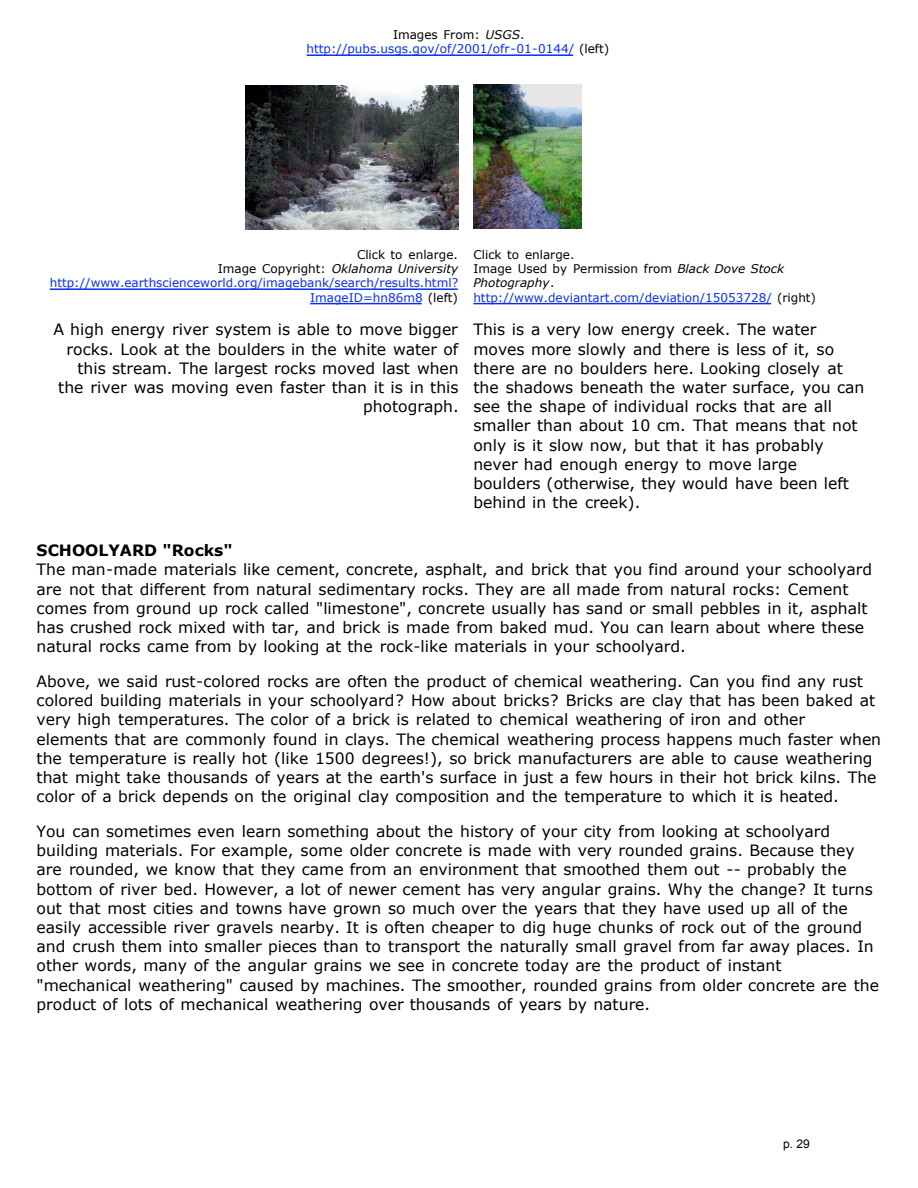
<style>
.page{position:relative;width:918px;height:1188px;background:#fff}
.page>*{position:absolute;margin:0;border:0;box-sizing:border-box;transform-origin:0 0}
.t1{font:15.6px/19.2px "Verdana";color:#000}
.t2{font:12px/14.4px "Verdana";color:#092df1;text-align:center}
.t3{font:12px/14.4px "Verdana";color:#000}
.t4{font:12px "Arial";color:#000}
.s1{color:#000}
.s2{font-style:italic;color:#000}
.s3{font-style:italic}
.s4{color:#092df1}
.s5{font-weight:700}
</style>
<div class="page">
<hr style="left:307px;top:54px;width:266px;height:2px;background:#092df1">
<img style="left:245px;top:86px;width:214px;height:144px">
<img style="left:473px;top:85px;width:108px;height:144px">
<hr style="left:50px;top:288px;width:408px;height:2px;background:#092df1">
<hr style="left:310px;top:303px;width:112px;height:1px;background:#092df1">
<hr style="left:473px;top:303px;width:298px;height:1px;background:#092df1">
<p class="t2" style="left:307px;top:27px;width:304px"><span class="s1">Images From:</span> <span class="s2">USGS</span><span class="s1">. </span>http://pubs.usgs.gov/of/2001/ofr-01-0144/ <span class="s1">(left)</span></p>
<p class="t3" style="left:473px;top:247px;width:344px">Click to enlarge.<br>Image Used by Permission from <span class="s3">Black Dove Stock Photography</span>. <span class="s4">http://www.deviantart.com/deviation/15053728/</span> (right)</p>
<p class="t1" style="left:473px;top:320px;width:392px">This is a very low energy creek. The water moves more slowly and there is less of it, so there are no boulders here. Looking closely at the shadows beneath the water surface, you can see the shape of individual rocks that are all smaller than about 10 cm. That means that not only is it slow now, but that it has probably never had enough energy to move large boulders (otherwise, they would have been left behind in the creek).</p>
<p class="t1" style="left:37px;top:540px;width:837px"><span class="s5">SCHOOLYARD "Rocks"<br></span>The man-made materials like cement, concrete, asphalt, and brick that you find around your schoolyard are not that different from natural sedimentary rocks. They are all made from natural rocks: Cement comes from ground up rock called "limestone", concrete usually has sand or small pebbles in it, asphalt has crushed rock mixed with tar, and brick is made from baked mud. You can learn about where these natural rocks came from by looking at the rock-like materials in your schoolyard.</p>
<p class="t1" style="left:37px;top:671px;width:846px">Above, we said rust-colored rocks are often the product of chemical weathering. Can you find any rust colored building materials in your schoolyard? How about bricks? Bricks are clay that has been baked at very high temperatures. The color of a brick is related to chemical weathering of iron and other<br>elements that are commonly found in clays. The chemical weathering process happens much faster when the temperature is really hot (like 1500 degrees!), so brick manufacturers are able to cause weathering that might take thousands of years at the earth's surface in just a few hours in their hot brick kilns. The color of a brick depends on the original clay composition and the temperature to which it is heated.</p>
<p class="t1" style="left:37px;top:821px;width:844px">You can sometimes even learn something about the history of your city from looking at schoolyard building materials. For example, some older concrete is made with very rounded grains. Because they are rounded, we know that they came from an environment that smoothed them out -- probably the bottom of river bed. However, a lot of newer cement has very angular grains. Why the change? It turns out that most cities and towns have grown so much over the years that they have used up all of the easily accessible river gravels nearby. It is often cheaper to dig huge chunks of rock out of the ground and crush them into smaller pieces than to transport the naturally small gravel from far away places. In other words, many of the angular grains we see in concrete today are the product of instant "mechanical weathering" caused by machines. The smoother, rounded grains from older concrete are the product of lots of mechanical weathering over thousands of years by nature.</p>
<p class="t2" style="left:50px;top:247px;width:410px;text-align:right"><span class="s1">Click to enlarge.<br>Image Copyright:</span> <span class="s2">Oklahoma University </span>http://www.earthscienceworld.org/imagebank/search/results.html?<br>ImageID=hn86m8 <span class="s1">(left)</span></p>
<p class="t1" style="left:53px;top:320px;width:407px;text-align:right">A high energy river system is able to move bigger rocks. Look at the boulders in the white water of this stream. The largest rocks moved last when the river was moving even faster than it is in this photograph.</p>
<p class="t4" style="left:783px;top:1137px;width:28px">p. 29</p>
</div>
